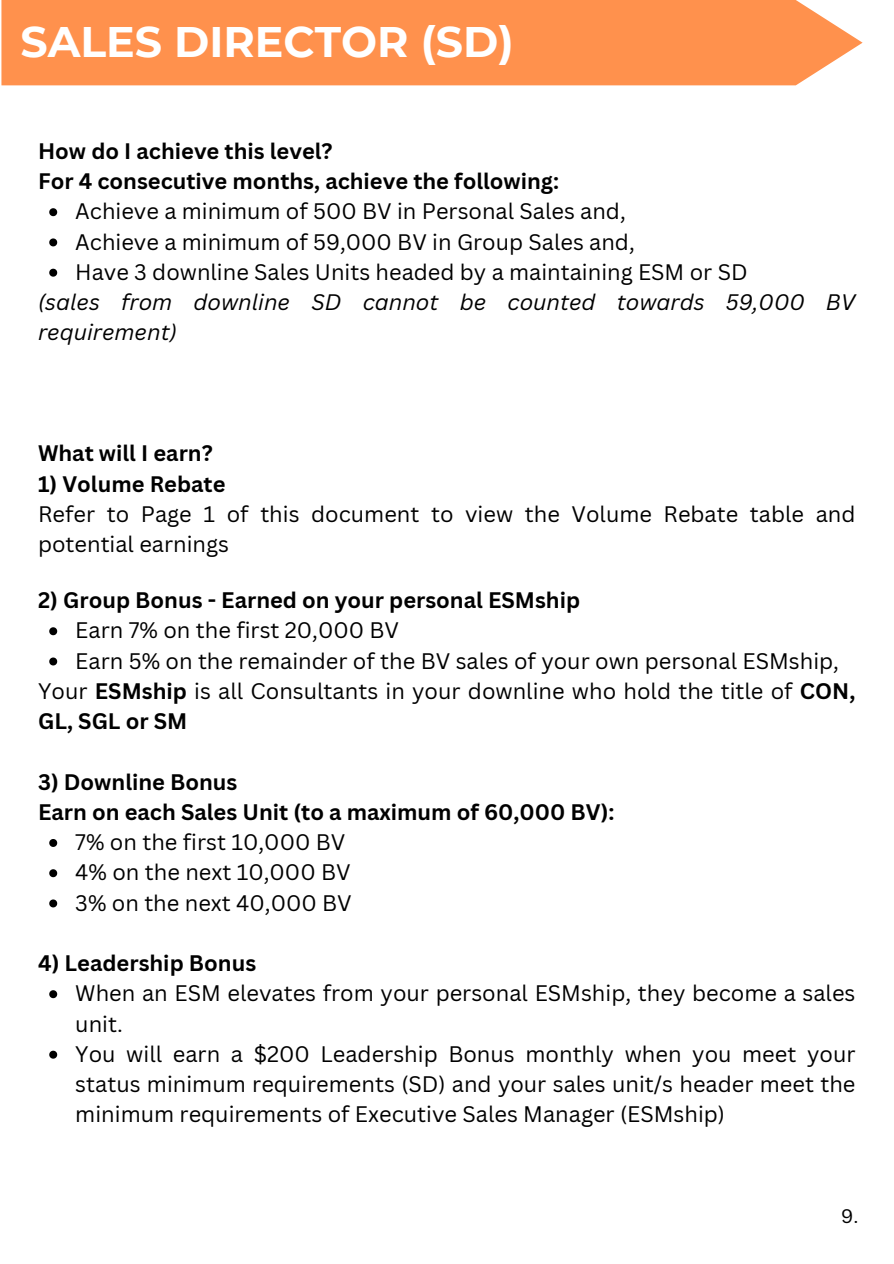
<style>
.page{position:relative;width:894px;height:1264px;background:#fff}
.page>*{position:absolute;margin:0;border:0;box-sizing:border-box;transform-origin:0 0}
.t1{font:700 42.6px "Montserrat";color:#fff}
.t2{font:21.9px/30.3px "Canva Sans";color:#000}
.t3{font:700 21.9px/30.3px "Canva Sans";color:#000}
.t4{font:italic 21.9px/30.3px "Canva Sans";color:#000}
.t5{font:19.05px "Canva Sans";color:#000}
.s1{font-weight:700}
</style>
<div class="page">
<div style="left:1px;top:0;width:861px;height:85px;background:#ff914d"></div>
<svg style="left:49px;top:208px;width:8px;height:8px"></svg>
<svg style="left:49px;top:238px;width:8px;height:8px"></svg>
<svg style="left:49px;top:269px;width:8px;height:8px"></svg>
<svg style="left:49px;top:627px;width:8px;height:8px"></svg>
<svg style="left:49px;top:657px;width:8px;height:8px"></svg>
<svg style="left:49px;top:839px;width:8px;height:8px"></svg>
<svg style="left:49px;top:869px;width:8px;height:8px"></svg>
<svg style="left:49px;top:899px;width:8px;height:8px"></svg>
<svg style="left:49px;top:990px;width:8px;height:8px"></svg>
<svg style="left:49px;top:1050px;width:8px;height:8px"></svg>
<h1 class="t1" style="left:20px;top:16px;width:494px">SALES DIRECTOR (SD)</h1>
<h2 class="t3" style="left:38px;top:135px;width:522px">How do I achieve this level?<br>For 4 consecutive months, achieve the following:</h2>
<p class="t2" style="left:75px;top:196px;width:552px">Achieve a minimum of 500 BV in Personal Sales and,</p>
<p class="t2" style="left:75px;top:226px;width:561px">Achieve a minimum of 59,000 BV in Group Sales and,</p>
<p class="t2" style="left:75px;top:256px;width:673px">Have 3 downline Sales Units headed by a maintaining ESM or SD</p>
<h3 class="t4" style="left:38px;top:286px;width:818px">(sales from downline SD cannot be counted towards 59,000 BV requirement)</h3>
<h3 class="t3" style="left:38px;top:437px;width:176px">What will I earn?</h3>
<h3 class="t2" style="left:38px;top:468px;width:818px"><span class="s1">1) Volume Rebate<br></span>Refer to Page 1 of this document to view the Volume Rebate table and potential earnings</h3>
<h2 class="t3" style="left:38px;top:584px;width:543px">2) Group Bonus - Earned on your personal ESMship</h2>
<p class="t2" style="left:75px;top:614px;width:325px">Earn 7% on the first 20,000 BV</p>
<p class="t2" style="left:75px;top:645px;width:765px">Earn 5% on the remainder of the BV sales of your own personal ESMship,</p>
<h3 class="t2" style="left:38px;top:675px;width:818px">Your <span class="s1">ESMship</span> is all Consultants in your downline who hold the title of <span class="s1">CON,<br>GL, SGL or SM</span></h3>
<h2 class="t3" style="left:38px;top:766px;width:577px">3) Downline Bonus<br>Earn on each Sales Unit (to a maximum of 60,000 BV):</h2>
<p class="t2" style="left:75px;top:826px;width:271px">7% on the first 10,000 BV</p>
<p class="t2" style="left:75px;top:856px;width:277px">4% on the next 10,000 BV</p>
<p class="t2" style="left:75px;top:887px;width:278px">3% on the next 40,000 BV</p>
<h2 class="t3" style="left:38px;top:947px;width:219px">4) Leadership Bonus</h2>
<p class="t2" style="left:75px;top:977px;width:781px">When an ESM elevates from your personal ESMship, they become a sales unit.</p>
<p class="t2" style="left:75px;top:1038px;width:781px;text-align:justify">You will earn a $200 Leadership Bonus monthly when you meet your status minimum requirements (SD) and your sales unit/s header meet the minimum requirements of Executive Sales Manager (ESMship)</p>
<p class="t5" style="left:840px;top:1202px;width:19px">9.</p>
</div>
